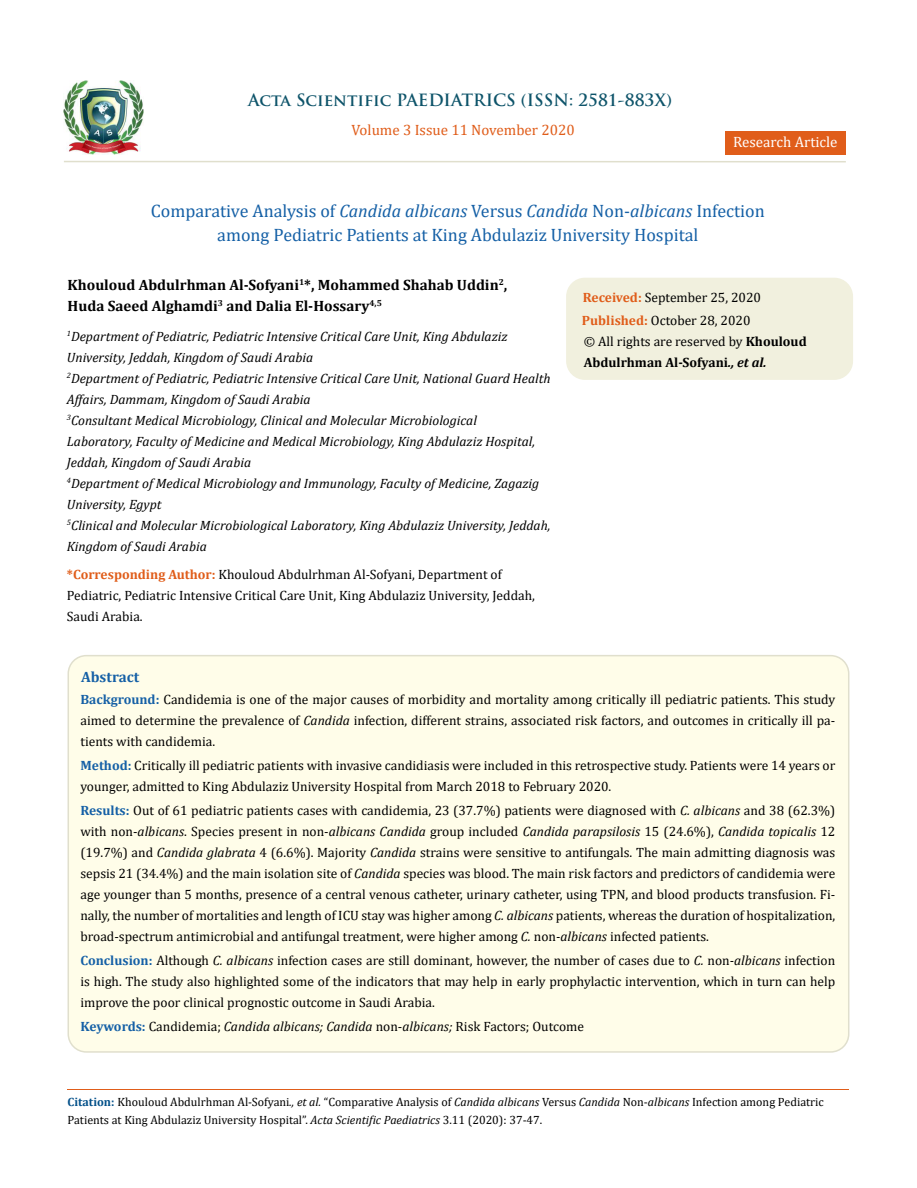
<style>
.page{position:relative;width:917px;height:1188px;background:#fff}
.page>*{position:absolute;margin:0;border:0;box-sizing:border-box;transform-origin:0 0}
.t1{font:18px/24px "Cambria";color:#1560a6;text-align:center}
.t2{font:700 16.5px "Trajan Pro";color:#0e546a}
.t3{font:700 15px/21px "Cambria";color:#000}
.t4{font:15px "Cambria";color:#e05d1a}
.t5{font:15px "Cambria";color:#fff}
.t6{font:700 15px "Cambria";color:#1560a6}
.t7{font:13.5px/21px "Cambria";color:#000}
.t8{font:italic 13.5px/21px "Cambria";color:#000}
.t9{font:700 13.5px/21px "Cambria";color:#000}
.t10{font:12px/18px "Cambria";color:#000}
.s1{font-style:italic}
.s2{font-weight:700;color:#e05d1a}
.s3{font-weight:400}
.s4{font-weight:700;color:#1560a6}
.s5{font-weight:700;color:#035089}
</style>
<div class="page">
<img style="left:63px;top:81px;width:80px;height:74px">
<div style="left:724px;top:132px;width:121px;height:23px;background:#e05d1a"></div>
<div style="left:567px;top:278px;width:285px;height:101px;background:#f1f0de;border-radius:18px"></div>
<div style="left:566px;top:278px;width:287px;height:102px;border:2px solid #f1f0de;border-radius:18px"></div>
<div style="left:68px;top:656px;width:780px;height:396px;background:#fffde9;border-radius:18px"></div>
<div style="left:67px;top:655px;width:782px;height:398px;border:2px solid #e0dfcd;border-radius:18px"></div>
<hr style="left:67px;top:1090px;width:782px;height:1px;background:#e05d1a">
<hr style="left:64px;top:161px;width:781px;height:1px;background:#e0dfcd">
<p class="t2" style="left:248px;top:90px;width:425px">Acta Scientific PAEDIATRICS (ISSN: 2581-883X)</p>
<p class="t4" style="left:351px;top:121px;width:224px">Volume 3 Issue 11 November 2020</p>
<p class="t5" style="left:733px;top:133px;width:106px">Research Article</p>
<h1 class="t1" style="left:151px;top:198px;width:615px">Comparative Analysis of <span class="s1">Candida albicans</span> Versus <span class="s1">Candida</span> Non-<span class="s1">albicans</span> Infection among Pediatric Patients at King Abdulaziz University Hospital</h1>
<p class="t3" style="left:68px;top:274px;width:441px">Khouloud Abdulrhman Al-Sofyani<sup>1</sup>*, Mohammed Shahab Uddin<sup>2</sup>,<br>Huda Saeed Alghamdi<sup>3</sup> and Dalia El-Hossary<sup>4,5</sup></p>
<p class="t8" style="left:67px;top:325px;width:485px"><sup>1</sup>Department of Pediatric, Pediatric Intensive Critical Care Unit, King Abdulaziz University, Jeddah, Kingdom of Saudi Arabia<br><sup>2</sup>Department of Pediatric, Pediatric Intensive Critical Care Unit, National Guard Health Affairs, Dammam, Kingdom of Saudi Arabia<br><sup>3</sup>Consultant Medical Microbiology, Clinical and Molecular Microbiological<br>Laboratory, Faculty of Medicine and Medical Microbiology, King Abdulaziz Hospital, Jeddah, Kingdom of Saudi Arabia<br><sup>4</sup>Department of Medical Microbiology and Immunology, Faculty of Medicine, Zagazig University, Egypt<br><sup>5</sup>Clinical and Molecular Microbiological Laboratory, King Abdulaziz University, Jeddah, Kingdom of Saudi Arabia</p>
<p class="t7" style="left:67px;top:564px;width:469px"><span class="s2">*Corresponding Author:</span> Khouloud Abdulrhman Al-Sofyani, Department of<br>Pediatric, Pediatric Intensive Critical Care Unit, King Abdulaziz University, Jeddah,<br>Saudi Arabia.</p>
<p class="t7" style="left:582px;top:285px;width:180px;line-height:23px"><span class="s2">Received:</span> September 25, 2020<br><span class="s2">Published:</span> October 28, 2020</p>
<p class="t9" style="left:583px;top:331px;width:224px"><span class="s3">© All rights are reserved by</span> Khouloud<br>Abdulrhman Al-Sofyani<span class="s1">., et al.</span></p>
<p class="t6" style="left:81px;top:666px;width:60px">Abstract</p>
<p class="t7" style="left:80px;top:689px;width:756px;text-align:justify"><span class="s4">Background:</span> Candidemia is one of the major causes of morbidity and mortality among critically ill pediatric patients. This study aimed to determine the prevalence of <span class="s1">Candida</span> infection, different strains, associated risk factors, and outcomes in critically ill pa&shy;tients with candidemia.</p>
<p class="t7" style="left:80px;top:755px;width:756px"><span class="s4">Method:</span> Critically ill pediatric patients with invasive candidiasis were included in this retrospective study. Patients were 14 years or younger, admitted to King Abdulaziz University Hospital from March 2018 to February 2020.</p>
<p class="t7" style="left:80px;top:800px;width:756px;text-align:justify"><span class="s4">Results:</span> Out of 61 pediatric patients cases with candidemia, 23 (37.7%) patients were diagnosed with <span class="s1">C. albicans</span> and 38 (62.3%) with non-<span class="s1">albicans</span>. Species present in non-<span class="s1">albicans Candida</span> group included <span class="s1">Candida parapsilosis</span> 15 (24.6%), <span class="s1">Candida topicalis</span> 12 (19.7%) and <span class="s1">Candida glabrata</span> 4 (6.6%). Majority <span class="s1">Candida</span> strains were sensitive to antifungals. The main admitting diagnosis was sepsis 21 (34.4%) and the main isolation site of <span class="s1">Candida</span> species was blood. The main risk factors and predictors of candidemia were age younger than 5 months, presence of a central venous catheter, urinary catheter, using TPN, and blood products transfusion. Fi&shy;nally, the number of mortalities and length of ICU stay was higher among <span class="s1">C. albicans</span> patients, whereas the duration of hospitalization, broad-spectrum antimicrobial and antifungal treatment, were higher among <span class="s1">C.</span> non<span class="s1">-albicans</span> infected patients.</p>
<p class="t7" style="left:80px;top:950px;width:756px;text-align:justify"><span class="s4">Conclusion:</span> Although <span class="s1">C. albicans</span> infection cases are still dominant, however, the number of cases due to <span class="s1">C.</span> non<span class="s1">-albicans</span> infection is high. The study also highlighted some of the indicators that may help in early prophylactic intervention, which in turn can help improve the poor clinical prognostic outcome in Saudi Arabia.</p>
<p class="t7" style="left:80px;top:1016px;width:505px"><span class="s4">Keywords:</span> Candidemia; <span class="s1">Candida albicans; Candida</span> non-<span class="s1">albicans;</span> Risk Factors; Outcome</p>
<p class="t10" style="left:67px;top:1093px;width:757px"><span class="s5">Citation:</span> Khouloud Abdulrhman Al-Sofyani<span class="s1">., et al.</span> “Comparative Analysis of <span class="s1">Candida albicans</span> Versus <span class="s1">Candida</span> Non-<span class="s1">albicans</span> Infection among Pediatric<br>Patients at King Abdulaziz University Hospital”. <span class="s1">Acta Scientific Paediatrics</span> 3.11 (2020): 37-47.</p>
</div>
